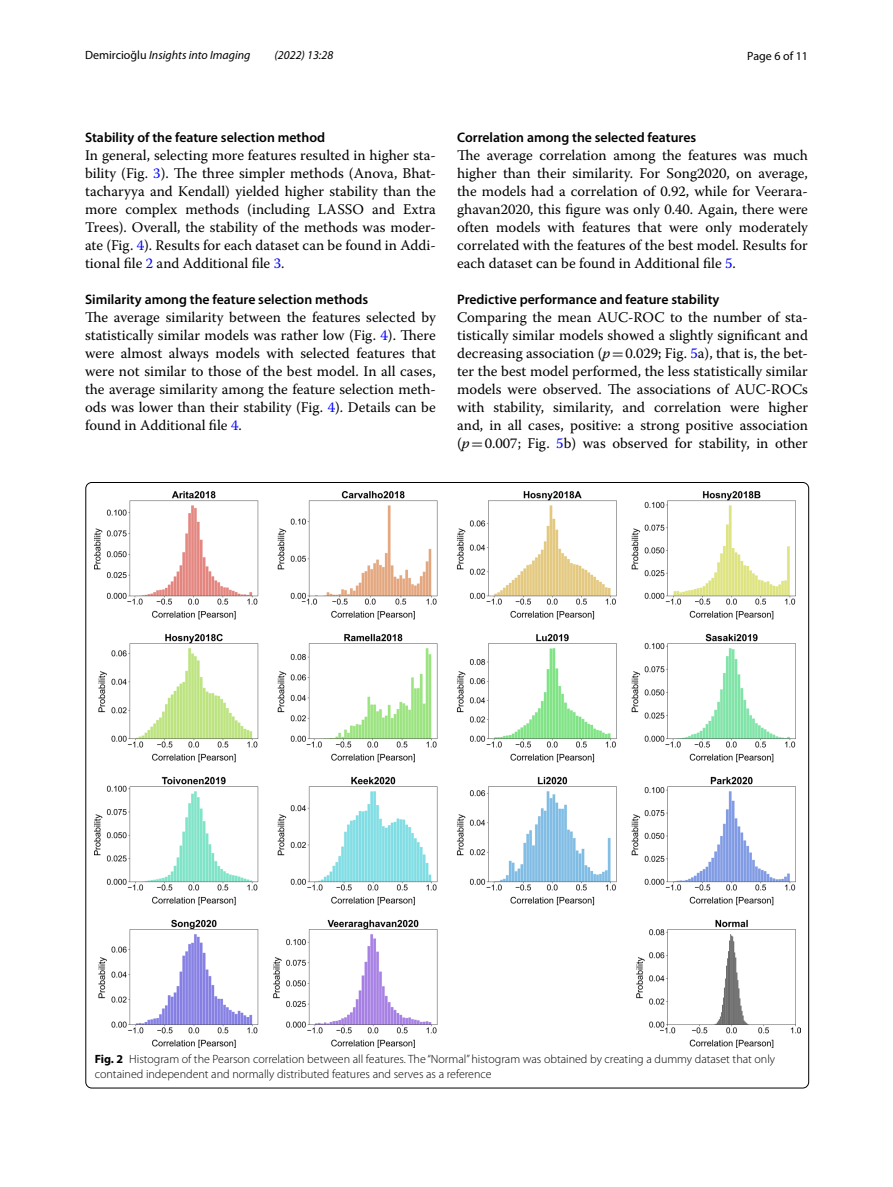
<style>
.page{position:relative;width:893px;height:1187px;background:#fff}
.page>*{position:absolute;margin:0;border:0;box-sizing:border-box;transform-origin:0 0}
.t1{font:14.7px/18px "Warnock Pro";color:#000;text-align:justify}
.t2{font:600 13.8px "Myriad Pro";color:#000}
.t3{font:300 12px/15px "Myriad Pro";color:#000}
.t4{font:italic 12px "Myriad Pro";color:#000}
.t5{font:12px "Myriad Pro";color:#000}
.s1{font-style:normal}
.s2{color:#00f}
.s3{font-style:italic}
.s4{font-family:"MTSY"}
.s5{font-weight:700}
</style>
<div class="page">
<img style="left:94px;top:491px;width:706px;height:556px">
<p class="t4" style="left:85px;top:48px;width:167px"><span class="s1">Demircioğlu</span> Insights into Imaging</p>
<p class="t4" style="left:275px;top:48px;width:60px">(2022) 13:28</p>
<p class="t5" style="left:747px;top:48px;width:62px">Page 6 of 11</p>
<p class="t2" style="left:85px;top:129px;width:242px">Stability of the feature selection method</p>
<p class="t1" style="left:85px;top:146px;width:352px">In general, selecting more features resulted in higher sta&shy;bility (Fig. <span class="s2">3</span>). The three simpler methods (Anova, Bhat&shy;tacharyya and Kendall) yielded higher stability than the more complex methods (including LASSO and Extra Trees). Overall, the stability of the methods was moder&shy;ate (Fig. <span class="s2">4</span>). Results for each dataset can be found in Addi&shy;tional file <span class="s2">2</span> and Additional file <span class="s2">3</span>.</p>
<p class="t2" style="left:85px;top:291px;width:285px">Similarity among the feature selection methods</p>
<p class="t1" style="left:85px;top:308px;width:352px">The average similarity between the features selected by statistically similar models was rather low (Fig. <span class="s2">4</span>). There were almost always models with selected features that were not similar to those of the best model. In all cases, the average similarity among the feature selection meth&shy;ods was lower than their stability (Fig. <span class="s2">4</span>). Details can be found in Additional file <span class="s2">4</span>.</p>
<p class="t2" style="left:457px;top:129px;width:241px">Correlation among the selected features</p>
<p class="t1" style="left:457px;top:146px;width:352px">The average correlation among the features was much higher than their similarity. For Song2020, on average, the models had a correlation of 0.92, while for Veerara&shy;ghavan2020, this figure was only 0.40. Again, there were often models with features that were only moderately correlated with the features of the best model. Results for each dataset can be found in Additional file <span class="s2">5</span>.</p>
<p class="t2" style="left:457px;top:291px;width:264px">Predictive performance and feature stability</p>
<p class="t1" style="left:457px;top:308px;width:352px">Comparing the mean AUC-ROC to the number of sta&shy;tistically similar models showed a slightly significant and decreasing association (<span class="s3">p</span><span class="s4">=</span>0.029; Fig. <span class="s2">5</span>a), that is, the bet&shy;ter the best model performed, the less statistically similar models were observed. The associations of AUC-ROCs with stability, similarity, and correlation were higher and, in all cases, positive: a strong positive association (<span class="s3">p</span><span class="s4">=</span>0.007; Fig. <span class="s2">5</span>b) was observed for stability, in other</p>
<p class="t3" style="left:95px;top:1051px;width:682px"><span class="s5">Fig. 2</span> Histogram of the Pearson correlation between all features. The “Normal” histogram was obtained by creating a dummy dataset that only contained independent and normally distributed features and serves as a reference</p>
</div>
